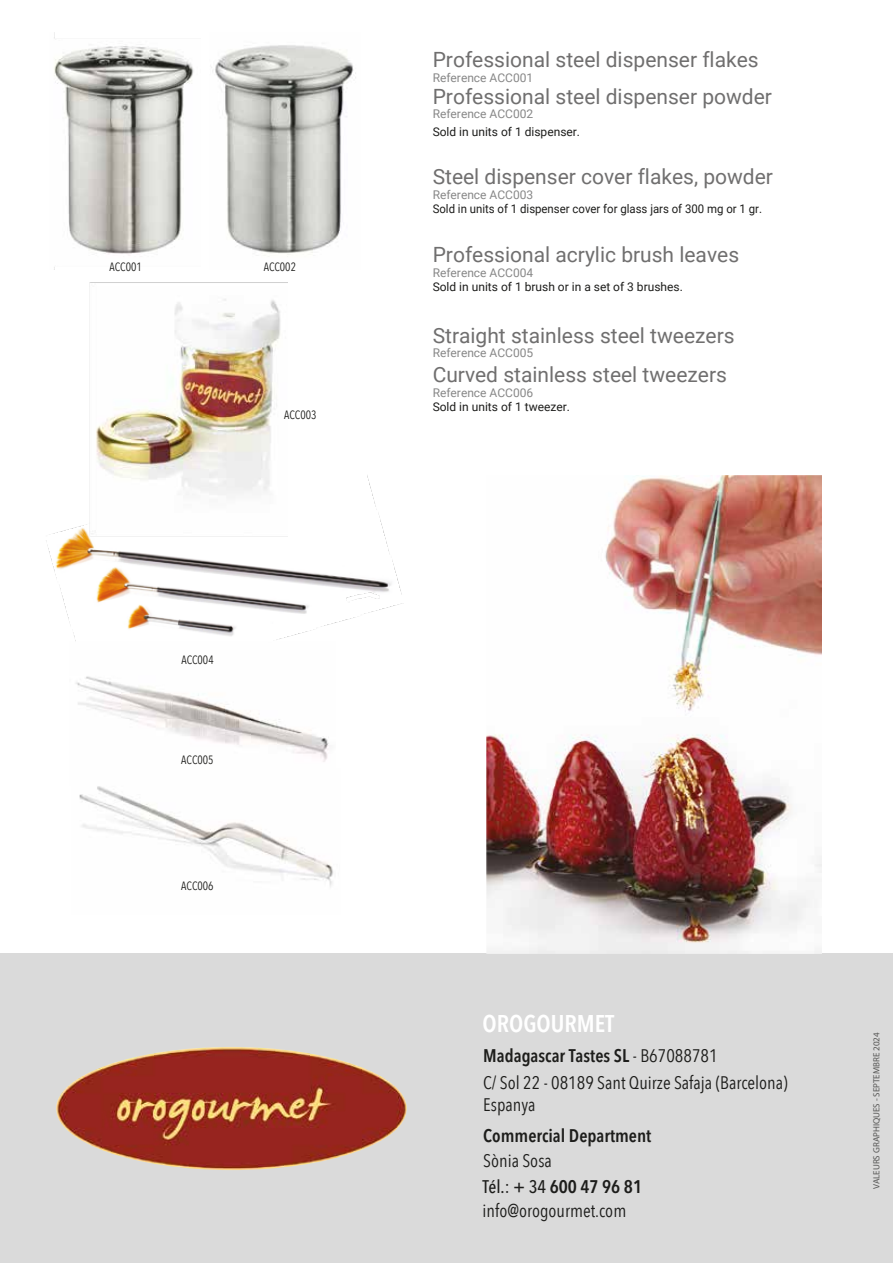
<style>
.page{position:relative;width:893px;height:1263px;background:#fff}
.page>*{position:absolute;margin:0;border:0;box-sizing:border-box;transform-origin:0 0}
.t1{font:600 24px "Avenir Next Condensed";color:#fff}
.t2{font:21px "Roboto";color:#706f6f}
.t3{font:18.15px/21.8px "Avenir Next Condensed";color:#1d1d1b}
.t4{font:600 18.15px "Avenir Next Condensed";color:#1d1d1b}
.t5{font:12px "Roboto";color:#878787}
.t6{font:12px "Roboto";color:#1d1d1b}
.t7{font:12px "Roboto";color:#1d1d1b;scale:.95 1}
.t8{font:12px "Avenir Next Condensed";color:#1d1d1b;scale:.95 1}
.t9{font:9px "Myriad Pro";color:#575756}
.s1{font-weight:400}
.s2{font-weight:500}
.s3{font-weight:600}
</style>
<div class="page">
<div style="left:0;top:953px;width:893px;height:310px;background:#dadada"></div>
<img style="left:79px;top:786px;width:254px;height:101px">
<img style="left:46px;top:475px;width:358px;height:166px">
<img style="left:76px;top:676px;width:253px;height:86px">
<img style="left:88px;top:282px;width:199px;height:259px">
<img style="left:486px;top:475px;width:335px;height:478px">
<img style="left:54px;top:32px;width:140px;height:237px">
<img style="left:211px;top:45px;width:145px;height:212px">
<img style="left:56px;top:1047px;width:351px;height:123px">
<p class="t8" style="left:109px;top:256px;width:35px">ACC001</p>
<p class="t8" style="left:264px;top:256px;width:35px">ACC002</p>
<p class="t8" style="left:284px;top:405px;width:35px">ACC003</p>
<p class="t8" style="left:181px;top:650px;width:35px">ACC004</p>
<p class="t8" style="left:181px;top:749px;width:35px">ACC005</p>
<p class="t8" style="left:181px;top:875px;width:35px">ACC006</p>
<p class="t2" style="left:433px;top:45px;width:328px">Professional steel dispenser flakes</p>
<p class="t5" style="left:433px;top:69px;width:102px">Reference ACC001</p>
<p class="t2" style="left:433px;top:82px;width:341px">Professional steel dispenser powder</p>
<p class="t5" style="left:433px;top:106px;width:102px">Reference ACC002</p>
<p class="t6" style="left:433px;top:123px;width:149px">Sold in units of 1 dispenser.</p>
<p class="t2" style="left:433px;top:162px;width:342px">Steel dispenser cover flakes, powder</p>
<p class="t5" style="left:433px;top:186px;width:102px">Reference ACC003</p>
<p class="t7" style="left:433px;top:200px;width:348px">Sold in units of 1 dispenser cover for glass jars of 300 mg or 1 gr.</p>
<p class="t2" style="left:433px;top:240px;width:308px">Professional acrylic brush leaves</p>
<p class="t5" style="left:433px;top:264px;width:102px">Reference ACC004</p>
<p class="t6" style="left:433px;top:278px;width:252px">Sold in units of 1 brush or in a set of 3 brushes.</p>
<p class="t2" style="left:433px;top:321px;width:303px">Straight stainless steel tweezers</p>
<p class="t5" style="left:433px;top:345px;width:102px">Reference ACC005</p>
<p class="t2" style="left:433px;top:360px;width:296px">Curved stainless steel tweezers</p>
<p class="t5" style="left:433px;top:384px;width:102px">Reference ACC006</p>
<p class="t6" style="left:433px;top:399px;width:139px">Sold in units of 1 tweezer.</p>
<p class="t1" style="left:483px;top:1002px;width:133px">OROGOURMET</p>
<p class="t4" style="left:483px;top:1040px;width:236px">Madagascar Tastes SL <span class="s1">- B67088781</span></p>
<p class="t3" style="left:483px;top:1071px;width:306px">C/ Sol 22 - 08189 Sant Quirze Safaja (Barcelona)<br>Espanya</p>
<p class="t4" style="left:483px;top:1120px;width:170px">Commercial Department</p>
<p class="t3" style="left:483px;top:1149px;width:70px">Sònia Sosa</p>
<p class="t3" style="left:482px;top:1173px;width:161px;line-height:24.2px"><span class="s2">Tél.: + 34</span> <span class="s3">600 47 96 81 </span>info@orogourmet.com</p>
<p class="t9" style="left:871px;top:1189px;width:158px;rotate:-90deg">VALEURS GRAPHIQUES - SEPTEMBRE 2024</p>
</div>
